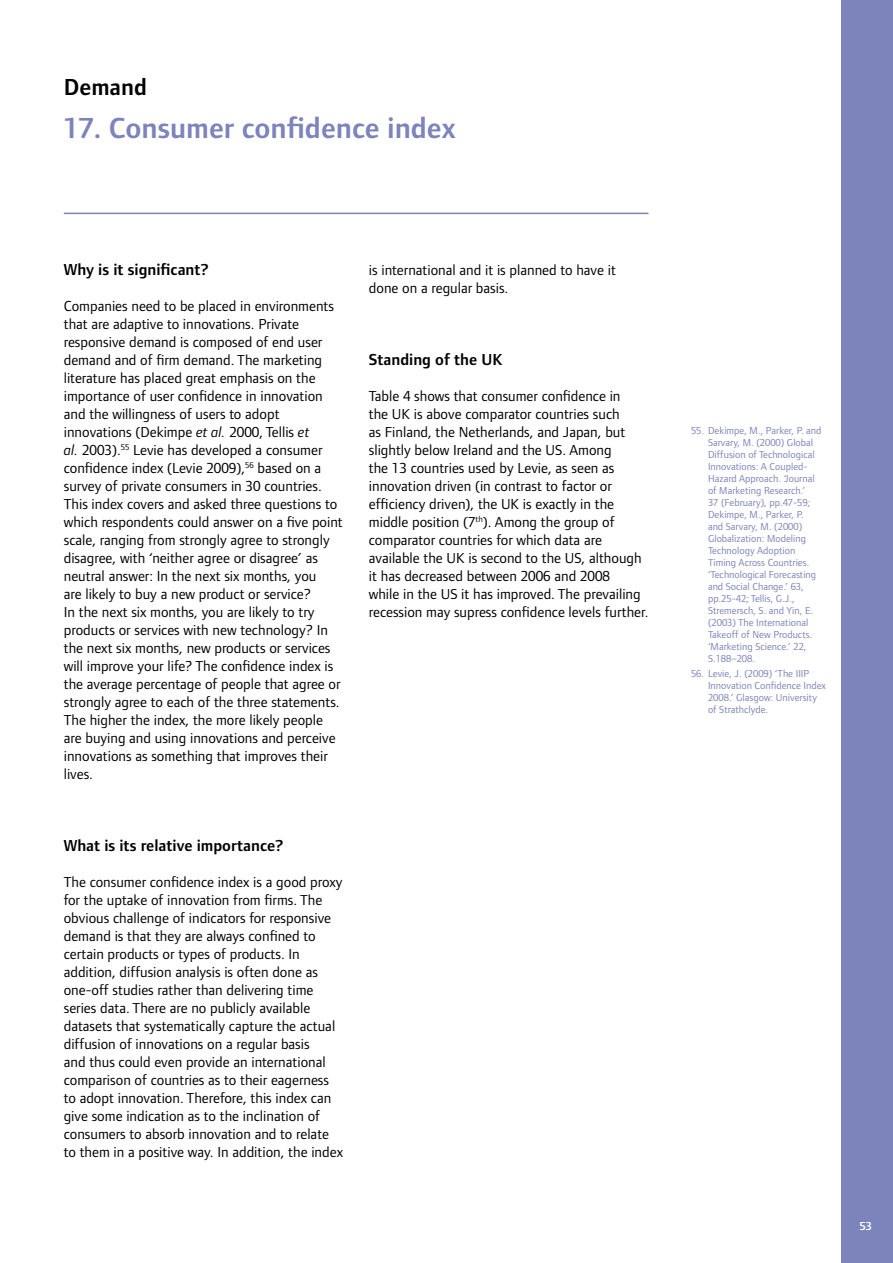
<style>
.page{position:relative;width:893px;height:1263px;background:#fff}
.page>*{position:absolute;margin:0;border:0;box-sizing:border-box;transform-origin:0 0}
.t1{font:600 30px "Foundry Form Sans";color:#7c84bb}
.t2{font:600 24px "Foundry Form Sans";color:#000}
.t3{font:600 16.5px "Foundry Form Sans";color:#000}
.t4{font:15px/18px "Foundry Form Sans";color:#000}
.t5{font:600 12px "Foundry Form Sans";color:#fff}
.t6{font:10.5px/12px "Foundry Form Sans";color:#7c84bb}
.s1{font-style:italic}
</style>
<div class="page">
<div style="left:842px;top:0;width:51px;height:1263px;background:#7c84bb"></div>
<hr style="left:64px;top:213px;width:584px;height:1px;background:#7c84bb">
<h2 class="t2" style="left:64px;top:74px;width:85px">Demand</h2>
<h1 class="t1" style="left:64px;top:111px;width:393px">17. Consumer confidence index</h1>
<p class="t3" style="left:64px;top:260px;width:147px">Why is it significant?</p>
<p class="t4" style="left:64px;top:296px;width:281px">Companies need to be placed in environments that are adaptive to innovations. Private responsive demand is composed of end user demand and of firm demand. The marketing literature has placed great emphasis on the importance of user confidence in innovation and the willingness of users to adopt innovations (Dekimpe <span class="s1">et al.</span> 2000, Tellis <span class="s1">et<br>al.</span> 2003).<sup>55</sup> Levie has developed a consumer confidence index (Levie 2009),<sup>56</sup> based on a survey of private consumers in 30 countries.<br>This index covers and asked three questions to which respondents could answer on a five point scale, ranging from strongly agree to strongly disagree, with ‘neither agree or disagree’ as neutral answer: In the next six months, you<br>are likely to buy a new product or service?<br>In the next six months, you are likely to try products or services with new technology? In the next six months, new products or services will improve your life? The confidence index is the average percentage of people that agree or strongly agree to each of the three statements.<br>The higher the index, the more likely people are buying and using innovations and perceive innovations as something that improves their lives.</p>
<p class="t3" style="left:64px;top:836px;width:221px">What is its relative importance?</p>
<p class="t4" style="left:64px;top:872px;width:281px">The consumer confidence index is a good proxy for the uptake of innovation from firms. The obvious challenge of indicators for responsive demand is that they are always confined to certain products or types of products. In addition, diffusion analysis is often done as one-off studies rather than delivering time series data. There are no publicly available datasets that systematically capture the actual diffusion of innovations on a regular basis<br>and thus could even provide an international comparison of countries as to their eagerness to adopt innovation. Therefore, this index can give some indication as to the inclination of consumers to absorb innovation and to relate to them in a positive way. In addition, the index</p>
<p class="t4" style="left:369px;top:260px;width:249px">is international and it is planned to have it done on a regular basis.</p>
<p class="t3" style="left:369px;top:350px;width:135px">Standing of the UK</p>
<p class="t4" style="left:369px;top:386px;width:281px">Table 4 shows that consumer confidence in<br>the UK is above comparator countries such<br>as Finland, the Netherlands, and Japan, but slightly below Ireland and the US. Among<br>the 13 countries used by Levie, as seen as innovation driven (in contrast to factor or efficiency driven), the UK is exactly in the middle position (7<sup>th</sup>). Among the group of comparator countries for which data are available the UK is second to the US, although it has decreased between 2006 and 2008<br>while in the US it has improved. The prevailing recession may supress confidence levels further.</p>
<p class="t6" style="left:708px;top:424px;width:115px;text-indent:-17px">55. Dekimpe, M., Parker, P. and<br>Sarvary, M. (2000) Global<br>Diffusion of Technological<br>Innovations: A Coupled-<br>Hazard Approach. ‘Journal of Marketing Research.’<br>37 (February), pp.47-59;<br>Dekimpe, M., Parker, P. and Sarvary, M. (2000)<br>Globalization: Modeling<br>Technology Adoption<br>Timing Across Countries. ‘Technological Forecasting and Social Change.’ 63, pp.25-42; Tellis, G.J.,<br>Stremersch, S. and Yin, E. (2003) The International<br>Takeoff of New Products. ‘Marketing Science.’ 22,<br>S.188–208.</p>
<p class="t6" style="left:708px;top:667px;width:119px;text-indent:-17px">56. Levie, J. (2009) ‘The IIIP<br>Innovation Confidence Index<br>2008.’ Glasgow: University of Strathclyde.</p>
<p class="t5" style="left:860px;top:1219px;width:13px">53</p>
</div>
